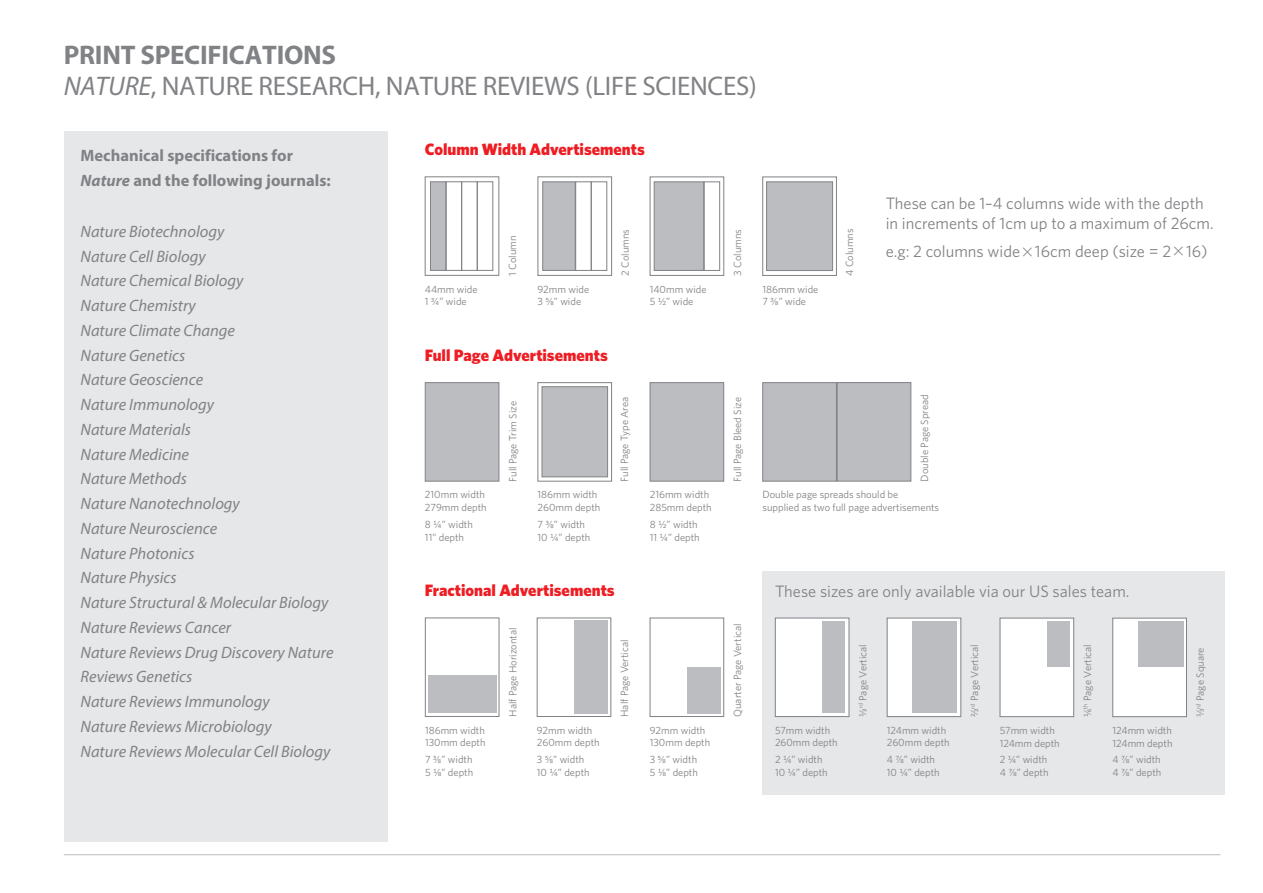
<style>
.page{position:relative;width:1263px;height:893px;background:#fff}
.page>*{position:absolute;margin:0;border:0;box-sizing:border-box;transform-origin:0 0}
.t1{font:27px/31px "Myriad Pro";letter-spacing:-.01em;color:#808285}
.Body_11{font:italic 16.5px/24.8px "Myriad Pro";color:#808285}
.Body_11-2{font:16.5px/19.8px "Whitney";color:#808285}
.Body_11-3{font:900 16.5px "Whitney";color:#ee1d23}
.Body_11-4{font:700 16.5px/24.5px "Myriad Pro";color:#808285}
.Body_7{font:10.5px/12.6px "Whitney";color:#808285}
.s1{font-weight:700}
.s2{font-style:italic}
</style>
<div class="page">
<hr style="left:64px;top:854px;width:1156px;height:1px;background:#bcbdc0">
<div style="left:64px;top:132px;width:324px;height:710px;background:#e6e7e9"></div>
<div style="left:762px;top:571px;width:463px;height:223px;background:#e6e7e9"></div>
<div style="left:762px;top:177px;width:75px;height:99px;background:#fff;border:1px solid #808285"></div>
<svg style="left:537px;top:382px;width:75px;height:100px"></svg>
<div style="left:766px;top:182px;width:67px;height:89px;background:#bcbdc0;border:1px solid #808285"></div>
<div style="left:542px;top:386px;width:66px;height:91px;background:#bcbdc0;border:1px solid #808285"></div>
<div style="left:425px;top:176px;width:74px;height:100px;background:#fff;border:1px solid #808285"></div>
<div style="left:425px;top:382px;width:74px;height:100px;background:#bcbdc0;border:1px solid #808285"></div>
<div style="left:425px;top:618px;width:74px;height:99px;background:#fff;border:1px solid #808285"></div>
<div style="left:775px;top:618px;width:74px;height:99px;background:#fff;border:1px solid #808285"></div>
<div style="left:537px;top:618px;width:74px;height:99px;background:#fff;border:1px solid #808285"></div>
<div style="left:887px;top:618px;width:74px;height:99px;background:#fff;border:1px solid #808285"></div>
<div style="left:650px;top:618px;width:74px;height:99px;background:#fff;border:1px solid #808285"></div>
<div style="left:1112px;top:618px;width:75px;height:99px;background:#fff;border:1px solid #808285"></div>
<div style="left:1000px;top:618px;width:74px;height:99px;background:#fff;border:1px solid #808285"></div>
<div style="left:650px;top:382px;width:74px;height:100px;background:#bcbdc0;border:1px solid #808285"></div>
<div style="left:837px;top:382px;width:74px;height:99px;background:#bcbdc0;border:1px solid #808285"></div>
<div style="left:762px;top:382px;width:75px;height:100px;background:#bcbdc0;border:1px solid #808285"></div>
<div style="left:430px;top:182px;width:16px;height:89px;background:#bcbdc0;border:1px solid #808285"></div>
<div style="left:446px;top:182px;width:16px;height:89px;border:1px solid #808285"></div>
<div style="left:477px;top:182px;width:16px;height:89px;border:1px solid #808285"></div>
<div style="left:537px;top:176px;width:75px;height:100px;background:#fff;border:1px solid #808285"></div>
<div style="left:542px;top:182px;width:33px;height:89px;background:#bcbdc0;border:1px solid #808285"></div>
<div style="left:575px;top:182px;width:16px;height:89px;border:1px solid #808285"></div>
<div style="left:591px;top:182px;width:16px;height:89px;border:1px solid #808285"></div>
<div style="left:650px;top:176px;width:74px;height:100px;background:#fff;border:1px solid #808285"></div>
<div style="left:654px;top:182px;width:50px;height:89px;background:#bcbdc0;border:1px solid #808285"></div>
<div style="left:704px;top:182px;width:16px;height:89px;border:1px solid #808285"></div>
<div style="left:428px;top:675px;width:68px;height:38px;background:#bcbdc0"></div>
<div style="left:575px;top:621px;width:33px;height:93px;background:#bcbdc0"></div>
<div style="left:688px;top:667px;width:33px;height:47px;background:#bcbdc0"></div>
<div style="left:823px;top:622px;width:22px;height:91px;background:#bcbdc0"></div>
<div style="left:912px;top:622px;width:45px;height:91px;background:#bcbdc0"></div>
<div style="left:1047px;top:622px;width:23px;height:45px;background:#bcbdc0"></div>
<div style="left:1138px;top:622px;width:45px;height:45px;background:#bcbdc0"></div>
<h1 class="t1" style="left:64px;top:39px;width:694px"><span class="s1">PRINT SPECIFICATIONS<br></span><span class="s2">NATURE</span>, NATURE RESEARCH, NATURE REVIEWS (LIFE SCIENCES)</h1>
<p class="Body_11-4" style="left:81px;top:143px;width:252px">Mechanical specifications for<br><span class="s2">Nature</span> and the following journals:</p>
<p class="Body_11" style="left:81px;top:219px;width:254px">Nature Biotechnology<br>Nature Cell Biology<br>Nature Chemical Biology<br>Nature Chemistry<br>Nature Climate Change<br>Nature Genetics<br>Nature Geoscience<br>Nature Immunology<br>Nature Materials<br>Nature Medicine<br>Nature Methods<br>Nature Nanotechnology<br>Nature Neuroscience<br>Nature Photonics<br>Nature Physics<br>Nature Structural &amp; Molecular Biology<br>Nature Reviews Cancer<br>Nature Reviews Drug Discovery Nature<br>Reviews Genetics<br>Nature Reviews Immunology<br>Nature Reviews Microbiology<br>Nature Reviews Molecular Cell Biology</p>
<p class="Body_11-3" style="left:425px;top:138px;width:222px">Column Width Advertisements</p>
<p class="Body_7" style="left:425px;top:282px;width:54px">44mm wide</p>
<p class="Body_7" style="left:425px;top:295px;width:43px">1 ¾” wide</p>
<p class="Body_7" style="left:506px;top:276px;width:42px;rotate:-90deg">1 Column</p>
<p class="Body_7" style="left:537px;top:283px;width:53px">92mm wide</p>
<p class="Body_7" style="left:537px;top:295px;width:45px">3 ⅝” wide</p>
<p class="Body_7" style="left:619px;top:276px;width:48px;rotate:-90deg">2 Columns</p>
<p class="Body_7" style="left:731px;top:276px;width:48px;rotate:-90deg">3 Columns</p>
<p class="Body_7" style="left:843px;top:276px;width:49px;rotate:-90deg">4 Columns</p>
<p class="Body_7" style="left:650px;top:283px;width:58px">140mm wide</p>
<p class="Body_7" style="left:650px;top:295px;width:45px">5 ½” wide</p>
<p class="Body_7" style="left:762px;top:283px;width:58px">186mm wide</p>
<p class="Body_7" style="left:762px;top:295px;width:45px">7 ⅜” wide</p>
<p class="Body_11-3" style="left:425px;top:344px;width:185px">Full Page Advertisements</p>
<p class="Body_11-2" style="left:886px;top:193px;width:329px">These can be 1–4 columns wide with the depth in increments of 1cm up to a maximum of 26cm.</p>
<p class="Body_11-2" style="left:886px;top:241px;width:323px">e.g: 2 columns wide 16cm deep (size = 2 16)</p>
<p class="Body_7" style="left:425px;top:488px;width:62px">210mm width</p>
<p class="Body_7" style="left:425px;top:501px;width:63px">279mm depth</p>
<p class="Body_7" style="left:425px;top:518px;width:49px">8 ¼” width</p>
<p class="Body_7" style="left:425px;top:530px;width:41px">11” depth</p>
<p class="Body_7" style="left:506px;top:482px;width:82px;rotate:-90deg">Full Page Trim Size</p>
<p class="Body_7" style="left:537px;top:488px;width:61px">186mm width</p>
<p class="Body_7" style="left:537px;top:501px;width:64px">260mm depth</p>
<p class="Body_7" style="left:537px;top:518px;width:49px">7 ⅜” width</p>
<p class="Body_7" style="left:537px;top:530px;width:54px">10 ¼” depth</p>
<p class="Body_7" style="left:618px;top:482px;width:86px;rotate:-90deg">Full Page Type Area</p>
<p class="Body_11-3" style="left:425px;top:579px;width:191px">Fractional Advertisements</p>
<p class="Body_7" style="left:650px;top:488px;width:61px">216mm width</p>
<p class="Body_7" style="left:650px;top:501px;width:64px">285mm depth</p>
<p class="Body_7" style="left:650px;top:518px;width:49px">8 ½” width</p>
<p class="Body_7" style="left:650px;top:530px;width:52px">11 ¼” depth</p>
<p class="Body_7" style="left:731px;top:482px;width:86px;rotate:-90deg">Full Page Bleed Size</p>
<p class="Body_7" style="left:918px;top:482px;width:89px;rotate:-90deg">Double Page Spread</p>
<p class="Body_7" style="left:762px;top:488px;width:178px">Double page spreads should be<br>supplied as two full page advertisements</p>
<p class="Body_11-2" style="left:775px;top:581px;width:356px">These sizes are only available via our US sales team.</p>
<p class="Body_7" style="left:425px;top:723px;width:61px">186mm width</p>
<p class="Body_7" style="left:425px;top:736px;width:62px">130mm depth</p>
<p class="Body_7" style="left:425px;top:753px;width:49px">7 ⅜” width</p>
<p class="Body_7" style="left:425px;top:766px;width:50px">5 ⅛” depth</p>
<p class="Body_7" style="left:506px;top:717px;width:91px;rotate:-90deg">Half Page Horizontal</p>
<p class="Body_7" style="left:537px;top:724px;width:57px">92mm width</p>
<p class="Body_7" style="left:537px;top:736px;width:64px">260mm depth</p>
<p class="Body_7" style="left:537px;top:753px;width:49px">3 ⅝” width</p>
<p class="Body_7" style="left:537px;top:766px;width:54px">10 ¼” depth</p>
<p class="Body_7" style="left:731px;top:717px;width:95px;rotate:-90deg">Quarter Page Vertical</p>
<p class="Body_7" style="left:618px;top:717px;width:79px;rotate:-90deg">Half Page Vertical</p>
<p class="Body_7" style="left:968px;top:717px;width:74px;rotate:-90deg">⅔<sup>rd</sup> Page Vertical</p>
<p class="Body_7" style="left:856px;top:717px;width:74px;rotate:-90deg">⅓<sup>rd</sup> Page Vertical</p>
<p class="Body_7" style="left:650px;top:724px;width:57px">92mm width</p>
<p class="Body_7" style="left:650px;top:736px;width:62px">130mm depth</p>
<p class="Body_7" style="left:650px;top:753px;width:49px">3 ⅝” width</p>
<p class="Body_7" style="left:650px;top:766px;width:50px">5 ⅛” depth</p>
<p class="Body_7" style="left:775px;top:724px;width:57px">57mm width</p>
<p class="Body_7" style="left:775px;top:736px;width:64px">260mm depth</p>
<p class="Body_7" style="left:775px;top:753px;width:49px">2 ¼” width</p>
<p class="Body_7" style="left:775px;top:766px;width:54px">10 ¼” depth</p>
<p class="Body_7" style="left:887px;top:724px;width:61px">124mm width</p>
<p class="Body_7" style="left:887px;top:736px;width:64px">260mm depth</p>
<p class="Body_7" style="left:887px;top:753px;width:50px">4 ⅞” width</p>
<p class="Body_7" style="left:887px;top:766px;width:54px">10 ¼” depth</p>
<p class="Body_7" style="left:1000px;top:724px;width:57px">57mm width</p>
<p class="Body_7" style="left:1000px;top:736px;width:62px">124mm depth</p>
<p class="Body_7" style="left:1000px;top:753px;width:49px">2 ¼” width</p>
<p class="Body_7" style="left:1000px;top:766px;width:50px">4 ⅞” depth</p>
<p class="Body_7" style="left:1081px;top:717px;width:74px;rotate:-90deg">⅙<sup>th</sup> Page Vertical</p>
<p class="Body_7" style="left:1112px;top:724px;width:61px">124mm width</p>
<p class="Body_7" style="left:1112px;top:736px;width:62px">124mm depth</p>
<p class="Body_7" style="left:1112px;top:753px;width:50px">4 ⅞” width</p>
<p class="Body_7" style="left:1112px;top:766px;width:50px">4 ⅞” depth</p>
<p class="Body_7" style="left:1194px;top:717px;width:71px;rotate:-90deg">⅓<sup>rd</sup> Page Square</p>
</div>
